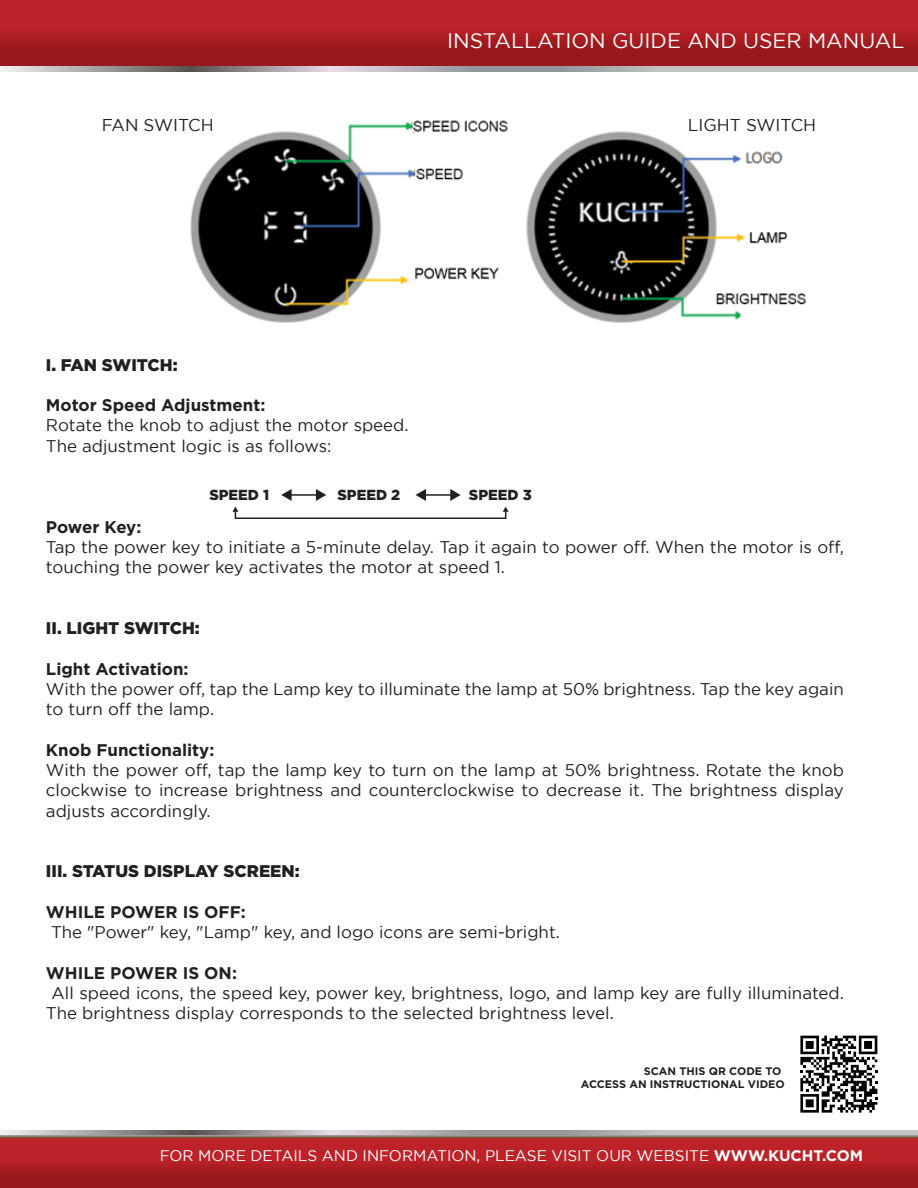
<style>
.page{position:relative;width:918px;height:1188px;background:#fff}
.page>*{position:absolute;margin:0;border:0;box-sizing:border-box;transform-origin:0 0}
.t1{font:21px "Gotham";color:#fff}
.t2{font:17.1px "Gotham";color:#231f20}
.t3{font:16.95px/20.2px "Gotham";color:#231f20}
.t4{font:700 16.95px "Gotham";color:#231f20}
.t5{font:900 16.95px "Gotham";color:#231f20}
.t6{font:700 16.95px "Gotham";letter-spacing:-.025em;color:#231f20}
.t7{font:15.3px "Gotham";color:#fff}
.t8{font:900 14.55px "Gotham";color:#231f20}
.t9{font:700 10.95px/13px "Gotham";color:#231f20;text-align:right}
.s1{font-weight:700}
</style>
<div class="page">
<svg style="left:0;top:0;width:918px;height:67px;background:#ad1f24"></svg>
<svg style="left:0;top:67px;width:918px;height:4px;background:#afadae"></svg>
<div style="left:0;top:1136px;width:918px;height:52px;background:linear-gradient(to bottom,#c7252c,#97171a)"></div>
<svg style="left:0;top:1135px;width:918px;height:3px;background:#8a7b70"></svg>
<svg style="left:0;top:1130px;width:918px;height:5px;background:#afadae"></svg>
<hr style="left:290px;top:494px;width:28px;height:2px;background:#231f20">
<svg style="left:281px;top:489px;width:11px;height:12px"></svg>
<svg style="left:316px;top:489px;width:10px;height:12px"></svg>
<hr style="left:424px;top:494px;width:28px;height:2px;background:#231f20">
<svg style="left:416px;top:489px;width:10px;height:12px"></svg>
<svg style="left:450px;top:489px;width:11px;height:12px"></svg>
<div style="left:235px;top:510px;width:271px;height:9px;border:2px solid #231f20"></div>
<svg style="left:232px;top:507px;width:6px;height:5px"></svg>
<svg style="left:503px;top:507px;width:6px;height:5px"></svg>
<img style="left:190px;top:120px;width:616px;height:203px">
<svg style="left:800px;top:1036px;width:77px;height:77px"></svg>
<p class="t1" style="left:447px;top:29px;width:459px">INSTALLATION GUIDE AND USER MANUAL</p>
<p class="t2" style="left:102px;top:115px;width:114px">FAN SWITCH</p>
<p class="t2" style="left:688px;top:115px;width:130px">LIGHT SWITCH</p>
<p class="t5" style="left:46px;top:353px;width:133px">I. FAN SWITCH:</p>
<p class="t4" style="left:46px;top:394px;width:221px">Motor Speed Adjustment:</p>
<p class="t3" style="left:46px;top:415px;width:364px">Rotate the knob to adjust the motor speed.<br>The adjustment logic is as follows:</p>
<p class="t8" style="left:209px;top:485px;width:61px">SPEED 1</p>
<p class="t8" style="left:338px;top:485px;width:64px">SPEED 2</p>
<p class="t8" style="left:469px;top:485px;width:64px">SPEED 3</p>
<p class="t6" style="left:46px;top:516px;width:97px">Power Key:</p>
<p class="t3" style="left:46px;top:537px;width:800px">Tap the power key to initiate a 5-minute delay. Tap it again to power off. When the motor is off, touching the power key activates the motor at speed 1.</p>
<p class="t5" style="left:46px;top:616px;width:155px">II. LIGHT SWITCH:</p>
<p class="t4" style="left:46px;top:657px;width:144px">Light Activation:</p>
<p class="t3" style="left:46px;top:679px;width:799px">With the power off, tap the Lamp key to illuminate the lamp at 50% brightness. Tap the key again to turn off the lamp.</p>
<p class="t4" style="left:46px;top:738px;width:170px">Knob Functionality:</p>
<p class="t3" style="left:46px;top:760px;width:799px;text-align:justify">With the power off, tap the lamp key to turn on the lamp at 50% brightness. Rotate the knob clockwise to increase brightness and counterclockwise to decrease it. The brightness display adjusts accordingly.</p>
<p class="t5" style="left:46px;top:860px;width:255px">III. STATUS DISPLAY SCREEN:</p>
<p class="t4" style="left:46px;top:901px;width:201px">WHILE POWER IS OFF:</p>
<p class="t3" style="left:51px;top:922px;width:510px">The "Power" key, "Lamp" key, and logo icons are semi-bright.</p>
<p class="t4" style="left:46px;top:961px;width:193px">WHILE POWER IS ON:</p>
<p class="t3" style="left:46px;top:982px;width:799px;text-indent:6px">All speed icons, the speed key, power key, brightness, logo, and lamp key are fully illuminated.<br>The brightness display corresponds to the selected brightness level.</p>
<p class="t9" style="left:581px;top:1064px;width:205px">SCAN THIS QR CODE TO<br>ACCESS AN INSTRUCTIONAL VIDEO</p>
<p class="t7" style="left:160px;top:1147px;width:705px">FOR MORE DETAILS AND INFORMATION, PLEASE VISIT OUR WEBSITE <span class="s1">WWW.KUCHT.COM</span></p>
</div>
